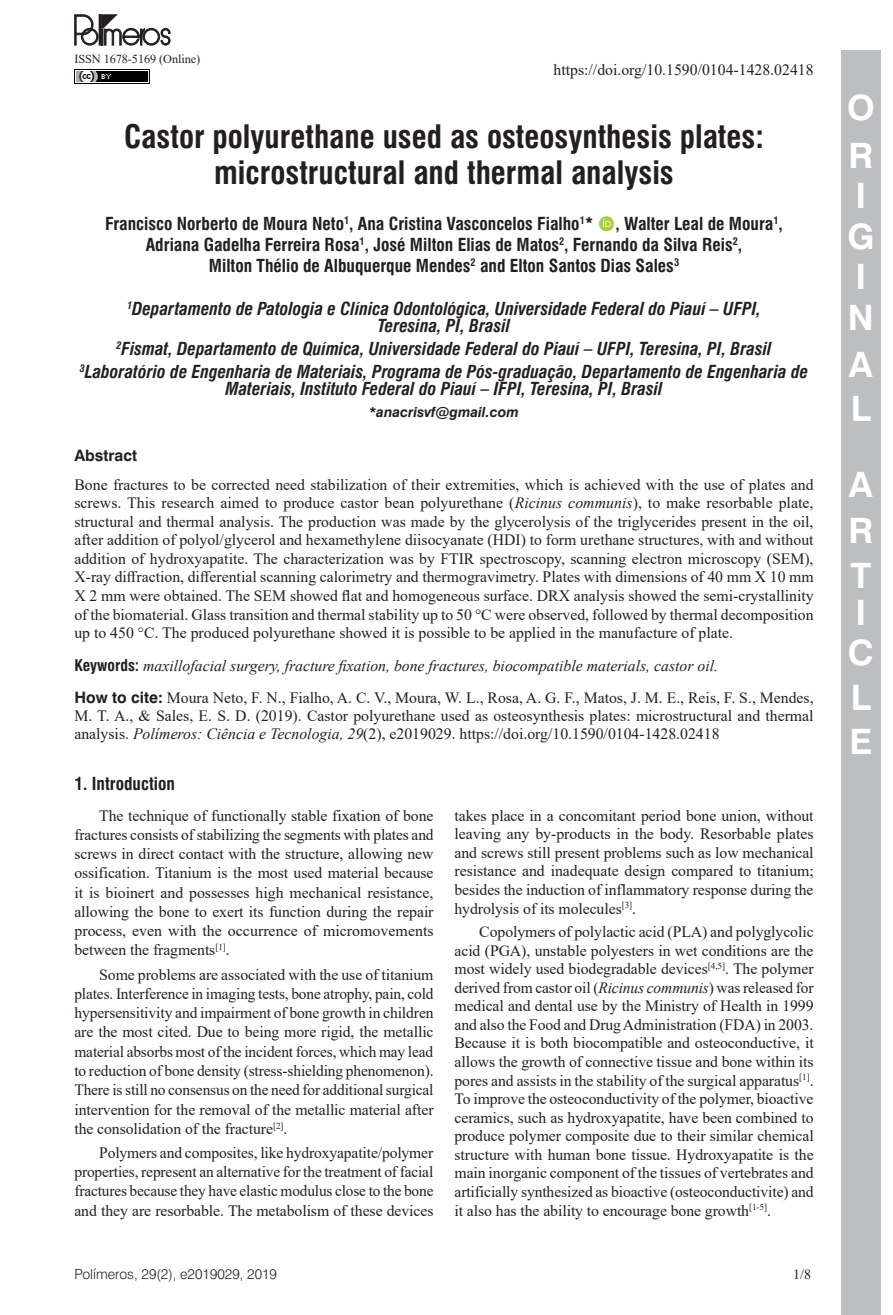
<style>
.page{position:relative;width:893px;height:1315px;background:#fff}
.page>*{position:absolute;margin:0;border:0;box-sizing:border-box;transform-origin:0 0}
.t1{font:700 35px/40.6px "Swiss 721 BT";color:#fff}
.ArticleTitle{font:700 condensed 31.5px/35.2px "Swiss 721 BT";color:#231f20;text-align:center}
.Affiliations{font:italic 700 condensed 17.5px/17.7px "Swiss 721 BT";color:#231f20;text-align:center}
.Authors{font:700 condensed 17.5px "Swiss 721 BT";color:#231f20}
.Heading1Alt{font:700 condensed 17.5px "Swiss 721 BT";color:#231f20}
.Paragraph{font:15.75px/18.6px "Times New Roman";letter-spacing:-.005em;color:#231f20;text-align:justify}
.Abstract{font:15.75px/18.6px "Times New Roman";color:#231f20;text-align:justify}
.HowToCite{font:15.75px/17.7px "Times New Roman";color:#231f20;text-align:justify}
.Keywords{font:italic 15.75px "Times New Roman";color:#231f20}
.AbstractTitle{font:700 15.75px "Swiss 721 BT";color:#231f20}
.t2{font:300 14px "Swiss 721 BT";color:#231f20}
.Correspondence{font:italic 700 14px "Swiss 721 BT";color:#231f20}
.t3{font:14px "Times New Roman";color:#231f20}
.t4{font:12.25px "Times New Roman";letter-spacing:-.005em;color:#231f20}
.s1{font-style:italic}
.s2{font-family:"Swiss 721 BT";font-weight:700;font-style:normal;font-stretch:condensed}
.s3{font-family:"Swiss 721 BT";font-weight:700}
</style>
<div class="page">
<div style="left:841px;top:50px;width:40px;height:1265px;background:#bcbec0"></div>
<img style="left:74px;top:69px;width:76px;height:15px">
<svg style="left:75px;top:15px;width:95px;height:30px"></svg>
<p class="t4" style="left:74px;top:50px;width:127px">ISSN 1678-5169 (Online)</p>
<p class="Abstract" style="left:554px;top:60px;width:262px">https://doi.org/10.1590/0104-1428.02418</p>
<p class="ArticleTitle" style="left:124px;top:119px;width:641px">Castor polyurethane used as osteosynthesis plates: microstructural and thermal analysis</p>
<p class="Authors" style="left:105px;top:213px;width:490px">Francisco Norberto de Moura Neto<sup>1</sup>, Ana Cristina Vasconcelos Fialho<sup>1</sup>*</p>
<p class="Authors" style="left:615px;top:213px;width:169px">, Walter Leal de Moura<sup>1</sup>,</p>
<p class="Authors" style="left:146px;top:234px;width:598px">Adriana Gadelha Ferreira Rosa<sup>1</sup>, José Milton Elias de Matos<sup>2</sup>, Fernando da Silva Reis<sup>2</sup>,</p>
<p class="Authors" style="left:209px;top:255px;width:472px">Milton Thélio de Albuquerque Mendes<sup>2</sup> and Elton Santos Dias Sales<sup>3</sup></p>
<p class="Affiliations" style="left:127px;top:299px;width:635px"><sup>1</sup>Departamento de Patologia e Clínica Odontológica, Universidade Federal do Piauí – UFPI,<br>Teresina, PI, Brasil</p>
<p class="Affiliations" style="left:117px;top:340px;width:656px"><sup>2</sup>Fismat, Departamento de Química, Universidade Federal do Piauí – UFPI, Teresina, PI, Brasil</p>
<p class="Affiliations" style="left:80px;top:362px;width:730px"><sup>3</sup>Laboratório de Engenharia de Materiais, Programa de Pós-graduação, Departamento de Engenharia de<br>Materiais, Instituto Federal do Piauí – IFPI, Teresina, PI, Brasil</p>
<p class="Correspondence" style="left:369px;top:404px;width:151px">*anacrisvf@gmail.com</p>
<p class="AbstractTitle" style="left:74px;top:446px;width:64px">Abstract</p>
<p class="Abstract" style="left:74px;top:474px;width:741px">Bone fractures to be corrected need stabilization of their extremities, which is achieved with the use of plates and screws. This research aimed to produce castor bean polyurethane (<span class="s1">Ricinus communis</span>), to make resorbable plate, structural and thermal analysis. The production was made by the glycerolysis of the triglycerides present in the oil, after addition of polyol/glycerol and hexamethylene diisocyanate (HDI) to form urethane structures, with and without addition of hydroxyapatite. The characterization was by FTIR spectroscopy, scanning electron microscopy (SEM), X-ray diffraction, differential scanning calorimetry and thermogravimetry. Plates with dimensions of 40 mm X 10 mm X 2 mm were obtained. The SEM showed flat and homogeneous surface. DRX analysis showed the semi-crystallinity of the biomaterial. Glass transition and thermal stability up to 50 °C were observed, followed by thermal decomposition up to 450 °C. The produced polyurethane showed it is possible to be applied in the manufacture of plate.</p>
<p class="Keywords" style="left:74px;top:654px;width:645px"><span class="s2">Keywords:</span> maxillofacial surgery, fracture fixation, bone fractures, biocompatible materials, castor oil.</p>
<p class="HowToCite" style="left:74px;top:688px;width:741px"><span class="s3">How to cite:</span> Moura Neto, F. N., Fialho, A. C. V., Moura, W. L., Rosa, A. G. F., Matos, J. M. E., Reis, F. S., Mendes, M. T. A., &amp; Sales, E. S. D. (2019). Castor polyurethane used as osteosynthesis plates: microstructural and thermal analysis. <span class="s1">Polímeros: Ciência e Tecnologia, 29</span>(2), e2019029. https://doi.org/10.1590/0104-1428.02418</p>
<p class="Heading1Alt" style="left:74px;top:773px;width:102px">1. Introduction</p>
<p class="Paragraph" style="left:74px;top:805px;width:361px;line-height:19.2px;text-indent:25px">The technique of functionally stable fixation of bone fractures consists of stabilizing the segments with plates and screws in direct contact with the structure, allowing new ossification. Titanium is the most used material because it is bioinert and possesses high mechanical resistance, allowing the bone to exert its function during the repair process, even with the occurrence of micromovements between the fragments<sup>[1]</sup>.</p>
<p class="Paragraph" style="left:74px;top:964px;width:361px;line-height:19.2px;text-indent:25px">Some problems are associated with the use of titanium plates. Interference in imaging tests, bone atrophy, pain, cold hypersensitivity and impairment of bone growth in children are the most cited. Due to being more rigid, the metallic material absorbs most of the incident forces, which may lead to reduction of bone density (stress-shielding phenomenon).<br>There is still no consensus on the need for additional surgical intervention for the removal of the metallic material after the consolidation of the fracture<sup>[2]</sup>.</p>
<p class="Paragraph" style="left:74px;top:1142px;width:361px;line-height:19.2px;text-indent:25px">Polymers and composites, like hydroxyapatite/polymer properties, represent an alternative for the treatment of facial fractures because they have elastic modulus close to the bone and they are resorbable. The metabolism of these devices</p>
<p class="Paragraph" style="left:454px;top:805px;width:361px">takes place in a concomitant period bone union, without leaving any by-products in the body. Resorbable plates and screws still present problems such as low mechanical resistance and inadequate design compared to titanium; besides the induction of inflammatory response during the hydrolysis of its molecules<sup>[3]</sup>.</p>
<p class="Paragraph" style="left:454px;top:922px;width:361px;text-indent:25px">Copolymers of polylactic acid (PLA) and polyglycolic acid (PGA), unstable polyesters in wet conditions are the most widely used biodegradable devices<sup>[4,5]</sup>. The polymer derived from castor oil (<span class="s1">Ricinus communis</span>) was released for medical and dental use by the Ministry of Health in 1999 and also the Food and Drug Administration (FDA) in 2003.<br>Because it is both biocompatible and osteoconductive, it allows the growth of connective tissue and bone within its pores and assists in the stability of the surgical apparatus<sup>[1]</sup>.<br>To improve the osteoconductivity of the polymer, bioactive ceramics, such as hydroxyapatite, have been combined to produce polymer composite due to their similar chemical structure with human bone tissue. Hydroxyapatite is the main inorganic component of the tissues of vertebrates and artificially synthesized as bioactive (osteoconductivite) and it also has the ability to encourage bone growth<sup>[1-5]</sup>.</p>
<p class="t2" style="left:74px;top:1265px;width:204px">Polímeros, 29(2), e2019029, 2019</p>
<p class="t3" style="left:793px;top:1264px;width:19px">1/8</p>
<h1 class="t1" style="left:847px;top:83px;width:29px;line-height:48.1px">O<br>O</h1>
<h1 class="t1" style="left:847px;top:175px;width:29px">O<br>O<br>O<br>O</h1>
<h1 class="t1" style="left:849px;top:342px;width:26px;line-height:44.1px">O<br>O</h1>
<h1 class="t1" style="left:848px;top:461px;width:26px;line-height:45.5px;text-align:justify">O O O</h1>
<h1 class="t1" style="left:848px;top:592px;width:28px;line-height:40.1px">O<br>O</h1>
<h1 class="t1" style="left:849px;top:676px;width:24px;line-height:43.4px">O<br>O</h1>
</div>
